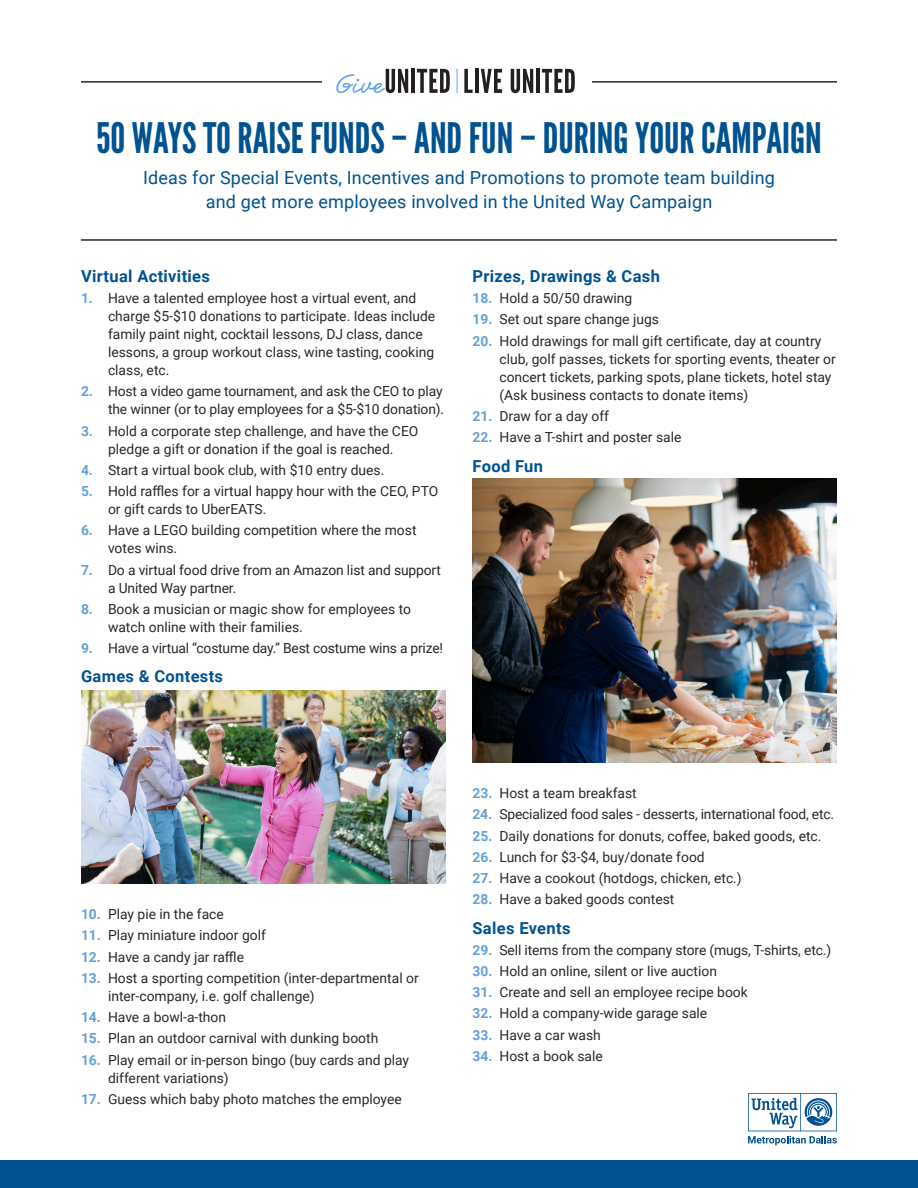
<style>
.page{position:relative;width:918px;height:1188px;background:#fff}
.page>*{position:absolute;margin:0;border:0;box-sizing:border-box;transform-origin:0 0}
.t1{font:42px "League Gothic";color:#015290}
.t2{font:800 29.4px "Blitz";color:#61a3e6}
.t3{font:18px/24px "Roboto";letter-spacing:.01em;color:#015290;text-align:center}
.Subhead{font:700 16.5px "Roboto";letter-spacing:.02em;color:#015290}
.List{font:13.8px/18px "Roboto";color:#272928}
.s1{font-weight:700;color:#65a1d6}
</style>
<div class="page">
<div style="left:0;top:1160px;width:918px;height:28px;background:#015290"></div>
<hr style="left:81px;top:239px;width:756px;height:2px;background:#272928">
<hr style="left:81px;top:81px;width:756px;height:2px;background:#272928">
<div style="left:322px;top:62px;width:270px;height:38px;background:#fff"></div>
<svg style="left:748px;top:1093px;width:89px;height:52px"></svg>
<svg style="left:464px;top:69px;width:9px;height:24px"></svg>
<hr style="left:475px;top:69px;width:3px;height:24px;background:#241f21">
<svg style="left:481px;top:69px;width:21px;height:24px"></svg>
<svg style="left:511px;top:69px;width:22px;height:24px"></svg>
<hr style="left:536px;top:69px;width:4px;height:24px;background:#241f21">
<svg style="left:542px;top:69px;width:33px;height:24px"></svg>
<svg style="left:386px;top:69px;width:22px;height:24px"></svg>
<hr style="left:411px;top:69px;width:4px;height:24px;background:#241f21">
<svg style="left:417px;top:69px;width:33px;height:24px"></svg>
<svg style="left:457px;top:69px;width:1px;height:24px"></svg>
<img style="left:472px;top:479px;width:365px;height:283px">
<img style="left:81px;top:690px;width:365px;height:194px">
<h2 class="t2" style="left:337px;top:68px;width:49px">Give</h2>
<p class="t1" style="left:96px;top:113px;width:727px">50 WAYS TO RAISE FUNDS – AND FUN – DURING YOUR CAMPAIGN</p>
<p class="t3" style="left:143px;top:165px;width:634px">Ideas for Special Events, Incentives and Promotions to promote team building and get more employees involved in the United Way Campaign</p>
<p class="Subhead" style="left:81px;top:265px;width:131px">Virtual Activities</p>
<p class="List" style="left:108px;top:289px;width:329px;text-indent:-27px"><span class="s1">1.</span> Have a talented employee host a virtual event, and charge $5-$10 donations to participate. Ideas include family paint night, cocktail lessons, DJ class, dance lessons, a group workout class, wine tasting, cooking class, etc.</p>
<p class="List" style="left:81px;top:382px;width:365px;text-align:right"><span class="s1">2.</span> Host a video game tournament, and ask the CEO to play the winner (or to play employees for a $5-$10 donation).</p>
<p class="List" style="left:81px;top:421px;width:339px;text-align:center"><span class="s1">3.</span> Hold a corporate step challenge, and have the CEO pledge a gift or donation if the goal is reached.</p>
<p class="List" style="left:81px;top:460px;width:305px"><span class="s1">4.</span> Start a virtual book club, with $10 entry dues.</p>
<p class="List" style="left:108px;top:482px;width:332px;text-indent:-27px"><span class="s1">5.</span> Hold raffles for a virtual happy hour with the CEO, PTO or gift cards to UberEATS.</p>
<p class="List" style="left:108px;top:521px;width:310px;text-indent:-27px"><span class="s1">6.</span> Have a LEGO building competition where the most votes wins.</p>
<p class="List" style="left:108px;top:560px;width:335px;text-indent:-27px"><span class="s1">7.</span> Do a virtual food drive from an Amazon list and support a United Way partner.</p>
<p class="List" style="left:108px;top:599px;width:305px;text-indent:-27px"><span class="s1">8.</span> Book a musician or magic show for employees to watch online with their families.</p>
<p class="List" style="left:81px;top:639px;width:364px"><span class="s1">9.</span> Have a virtual “costume day.” Best costume wins a prize!</p>
<p class="Subhead" style="left:81px;top:665px;width:144px">Games &amp; Contests</p>
<p class="Subhead" style="left:472px;top:265px;width:189px">Prizes, Drawings &amp; Cash</p>
<p class="List" style="left:472px;top:289px;width:161px"><span class="s1">18.</span> Hold a 50/50 drawing</p>
<p class="List" style="left:472px;top:310px;width:188px"><span class="s1">19.</span> Set out spare change jugs</p>
<p class="List" style="left:500px;top:331px;width:338px;text-indent:-27px"><span class="s1">20.</span> Hold drawings for mall gift certificate, day at country club, golf passes, tickets for sporting events, theater or concert tickets, parking spots, plane tickets, hotel stay (Ask business contacts to donate items)</p>
<p class="List" style="left:472px;top:406px;width:138px"><span class="s1">21.</span> Draw for a day off</p>
<p class="List" style="left:472px;top:428px;width:210px"><span class="s1">22.</span> Have a T-shirt and poster sale</p>
<p class="Subhead" style="left:472px;top:454px;width:72px">Food Fun</p>
<p class="List" style="left:81px;top:905px;width:144px"><span class="s1">10.</span> Play pie in the face</p>
<p class="List" style="left:81px;top:926px;width:186px"><span class="s1">11.</span> Play miniature indoor golf</p>
<p class="List" style="left:81px;top:947px;width:165px"><span class="s1">12.</span> Have a candy jar raffle</p>
<p class="List" style="left:108px;top:968px;width:312px;text-indent:-27px"><span class="s1">13.</span> Host a sporting competition (inter-departmental or inter-company, i.e. golf challenge)</p>
<p class="List" style="left:81px;top:1008px;width:147px"><span class="s1">14.</span> Have a bowl-a-thon</p>
<p class="List" style="left:81px;top:1029px;width:299px"><span class="s1">15.</span> Plan an outdoor carnival with dunking booth</p>
<p class="List" style="left:108px;top:1050px;width:303px;text-indent:-27px"><span class="s1">16.</span> Play email or in-person bingo (buy cards and play different variations)</p>
<p class="List" style="left:81px;top:1089px;width:322px"><span class="s1">17.</span> Guess which baby photo matches the employee</p>
<p class="List" style="left:472px;top:784px;width:166px"><span class="s1">23.</span> Host a team breakfast</p>
<p class="List" style="left:472px;top:805px;width:363px"><span class="s1">24.</span> Specialized food sales - desserts, international food, etc.</p>
<p class="List" style="left:472px;top:826px;width:351px"><span class="s1">25.</span> Daily donations for donuts, coffee, baked goods, etc.</p>
<p class="List" style="left:472px;top:848px;width:234px"><span class="s1">26.</span> Lunch for $3-$4, buy/donate food</p>
<p class="List" style="left:472px;top:869px;width:271px"><span class="s1">27.</span> Have a cookout (hotdogs, chicken, etc.)</p>
<p class="List" style="left:472px;top:890px;width:204px"><span class="s1">28.</span> Have a baked goods contest</p>
<p class="Subhead" style="left:472px;top:916px;width:100px">Sales Events</p>
<p class="List" style="left:472px;top:940px;width:360px"><span class="s1">29.</span> Sell items from the company store (mugs, T-shirts, etc.)</p>
<p class="List" style="left:472px;top:961px;width:246px"><span class="s1">30.</span> Hold an online, silent or live auction</p>
<p class="List" style="left:472px;top:983px;width:277px"><span class="s1">31.</span> Create and sell an employee recipe book</p>
<p class="List" style="left:472px;top:1004px;width:236px"><span class="s1">32.</span> Hold a company-wide garage sale</p>
<p class="List" style="left:472px;top:1025px;width:130px"><span class="s1">33.</span> Have a car wash</p>
<p class="List" style="left:472px;top:1046px;width:132px"><span class="s1">34.</span> Host a book sale</p>
</div>
